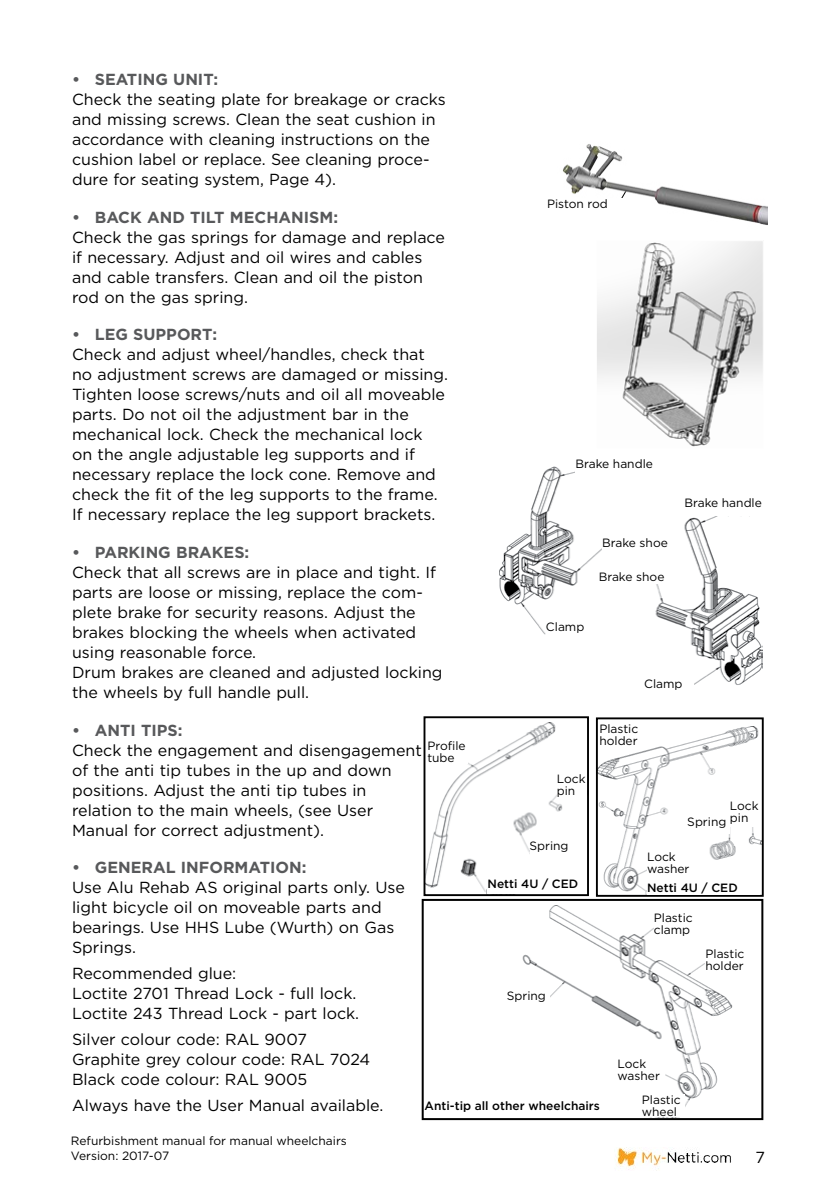
<style>
.page{position:relative;width:840px;height:1191px;background:#fff}
.page>*{position:absolute;margin:0;border:0;box-sizing:border-box;transform-origin:0 0}
.t1{font:16px/20px "Gotham";color:#000}
.t2{font:700 16px "Gotham";color:#58595b}
.t3{font:12px/12px "Gotham";color:#000}
.t4{font:500 12px "Gotham";color:#000}
</style>
<div class="page">
<img style="left:617px;top:1147px;width:114px;height:23px">
<img style="left:499px;top:466px;width:263px;height:219px">
<img style="left:522px;top:905px;width:211px;height:202px">
<div style="left:421px;top:899px;width:342px;height:221px;border:2px solid #000"></div>
<img style="left:598px;top:726px;width:162px;height:167px">
<div style="left:595px;top:717px;width:168px;height:179px;border:2px solid #000"></div>
<img style="left:426px;top:722px;width:137px;height:171px">
<div style="left:423px;top:716px;width:165px;height:180px;border:2px solid #000"></div>
<img style="left:597px;top:242px;width:164px;height:205px">
<div style="left:595px;top:240px;width:168px;height:209px;border:1px solid #fff"></div>
<img style="left:563px;top:144px;width:204px;height:81px">
<div style="left:547px;top:198px;width:90px;height:15px;background:#fff"></div>
<div style="left:575px;top:459px;width:117px;height:18px;background:#fff"></div>
<div style="left:684px;top:497px;width:81px;height:18px;background:#fff"></div>
<div style="left:602px;top:537px;width:79px;height:12px;background:#fff"></div>
<div style="left:545px;top:621px;width:50px;height:20px;background:#fff"></div>
<div style="left:598px;top:571px;width:79px;height:13px;background:#fff"></div>
<div style="left:643px;top:678px;width:50px;height:20px;background:#fff"></div>
<div style="left:427px;top:740px;width:40px;height:24px;background:#fff"></div>
<div style="left:556px;top:773px;width:30px;height:26px;background:#fff"></div>
<div style="left:529px;top:840px;width:43px;height:18px;background:#fff"></div>
<div style="left:487px;top:878px;width:97px;height:16px;background:#fff"></div>
<div style="left:599px;top:723px;width:46px;height:25px;background:#fff"></div>
<div style="left:729px;top:800px;width:30px;height:26px;background:#fff"></div>
<div style="left:687px;top:816px;width:42px;height:17px;background:#fff"></div>
<div style="left:646px;top:852px;width:48px;height:22px;background:#fff"></div>
<div style="left:646px;top:882px;width:113px;height:12px;background:#fff"></div>
<div style="left:506px;top:990px;width:43px;height:17px;background:#fff"></div>
<div style="left:653px;top:912px;width:53px;height:23px;background:#fff"></div>
<div style="left:705px;top:948px;width:46px;height:24px;background:#fff"></div>
<div style="left:617px;top:1058px;width:47px;height:23px;background:#fff"></div>
<div style="left:641px;top:1094px;width:43px;height:23px;background:#fff"></div>
<div style="left:424px;top:1100px;width:188px;height:16px;background:#fff"></div>
<p class="t2" style="left:72px;top:69px;width:44px">• SEATIN</p>
<p class="t2" style="left:155px;top:69px;width:29px">G UNIT</p>
<p class="t2" style="left:213px;top:69px;width:6px">:</p>
<p class="t1" style="left:72px;top:89px;width:375px">Check the seating plate for breakage or cracks and missing screws. Clean the seat cushion in accordance with cleaning instructions on the cushion label or replace. See cleaning proce&shy;dure for seating system, Page 4).</p>
<p class="t2" style="left:72px;top:206px;width:47px">• BACK</p>
<p class="t2" style="left:147px;top:206px;width:14px">AND</p>
<p class="t2" style="left:190px;top:206px;width:52px">TILT MECHANISM</p>
<p class="t2" style="left:333px;top:206px;width:6px">:</p>
<p class="t1" style="left:72px;top:226px;width:374px">Check the gas springs for damage and replace if necessary. Adjust and oil wires and cables and cable transfers. Clean and oil the piston rod on the gas spring.</p>
<p class="t2" style="left:72px;top:324px;width:84px">• LEG SUPPORT</p>
<p class="t2" style="left:212px;top:324px;width:6px">:</p>
<p class="t1" style="left:72px;top:344px;width:377px">Check and adjust wheel/handles, check that no adjustment screws are damaged or missing.<br>Tighten loose screws/nuts and oil all moveable parts. Do not oil the adjustment bar in the mechanical lock. Check the mechanical lock<br>on the angle adjustable leg supports and if necessary replace the lock cone. Remove and check the fit of the leg supports to the frame.<br>If necessary replace the leg support brackets.</p>
<p class="t2" style="left:72px;top:542px;width:128px">• PARKING BRAKES</p>
<p class="t2" style="left:244px;top:542px;width:6px">:</p>
<p class="t1" style="left:72px;top:562px;width:372px">Check that all screws are in place and tight. If parts are loose or missing, replace the com&shy;plete brake for security reasons. Adjust the brakes blocking the wheels when activated using reasonable force.<br>Drum brakes are cleaned and adjusted locking the wheels by full handle pull.</p>
<p class="t2" style="left:72px;top:719px;width:45px">• ANTI</p>
<p class="t2" style="left:141px;top:719px;width:43px">TIPS:</p>
<p class="t1" style="left:72px;top:739px;width:351px">Check the engagement and disengagement of the anti tip tubes in the up and down positions. Adjust the anti tip tubes in relation to the main wheels, (see User Manual for correct adjustment).</p>
<p class="t2" style="left:72px;top:857px;width:36px">• GENERA</p>
<p class="t2" style="left:166px;top:857px;width:27px">L INFORMATION</p>
<p class="t2" style="left:301px;top:857px;width:6px">:</p>
<p class="t1" style="left:72px;top:877px;width:334px">Use Alu Rehab AS original parts only. Use light bicycle oil on moveable parts and bearings. Use HHS Lube (Wurth) on Gas<br>Springs.</p>
<p class="t1" style="left:72px;top:963px;width:288px">Recommended glue:<br>Loctite 2701 Thread Lock - full lock.<br>Loctite 243 Thread Lock - part lock.</p>
<p class="t1" style="left:72px;top:1028px;width:299px">Silver colour code: RAL 9007<br>Graphite grey colour code: RAL 7024<br>Black code colour: RAL 9005</p>
<p class="t1" style="left:72px;top:1094px;width:313px">Always have the User Manual available.</p>
<p class="t3" style="left:547px;top:197px;width:62px">Piston rod</p>
<p class="t3" style="left:575px;top:458px;width:79px">Brake handle</p>
<p class="t3" style="left:684px;top:496px;width:79px">Brake handle</p>
<p class="t3" style="left:602px;top:536px;width:67px">Brake shoe</p>
<p class="t3" style="left:598px;top:571px;width:67px">Brake shoe</p>
<p class="t3" style="left:545px;top:620px;width:40px">Clamp</p>
<p class="t3" style="left:643px;top:677px;width:40px">Clamp</p>
<p class="t3" style="left:599px;top:723px;width:40px">Plastic holder</p>
<p class="t3" style="left:427px;top:740px;width:40px">Profile tube</p>
<p class="t3" style="left:556px;top:772px;width:30px">Lock pin</p>
<p class="t3" style="left:729px;top:799px;width:30px">Lock pin</p>
<p class="t3" style="left:687px;top:815px;width:41px">Spring</p>
<p class="t3" style="left:646px;top:851px;width:44px">Lock washer</p>
<p class="t4" style="left:646px;top:879px;width:90px">Netti 4U / CED</p>
<p class="t3" style="left:529px;top:839px;width:41px">Spring</p>
<p class="t4" style="left:487px;top:876px;width:90px">Netti 4U / CED</p>
<p class="t3" style="left:653px;top:911px;width:40px">Plastic clamp</p>
<p class="t3" style="left:705px;top:947px;width:40px">Plastic holder</p>
<p class="t3" style="left:506px;top:989px;width:41px">Spring</p>
<p class="t3" style="left:617px;top:1058px;width:44px">Lock washer</p>
<p class="t3" style="left:641px;top:1093px;width:40px">Plastic wheel</p>
<p class="t4" style="left:424px;top:1097px;width:177px">Anti-tip all other wheelchairs</p>
<p class="t3" style="left:71px;top:1133px;width:277px;line-height:14.4px">Refurbishment manual for manual wheelchairs<br>Version: 2017-07</p>
<p class="t1" style="left:755px;top:1146px;width:11px">7</p>
</div>
